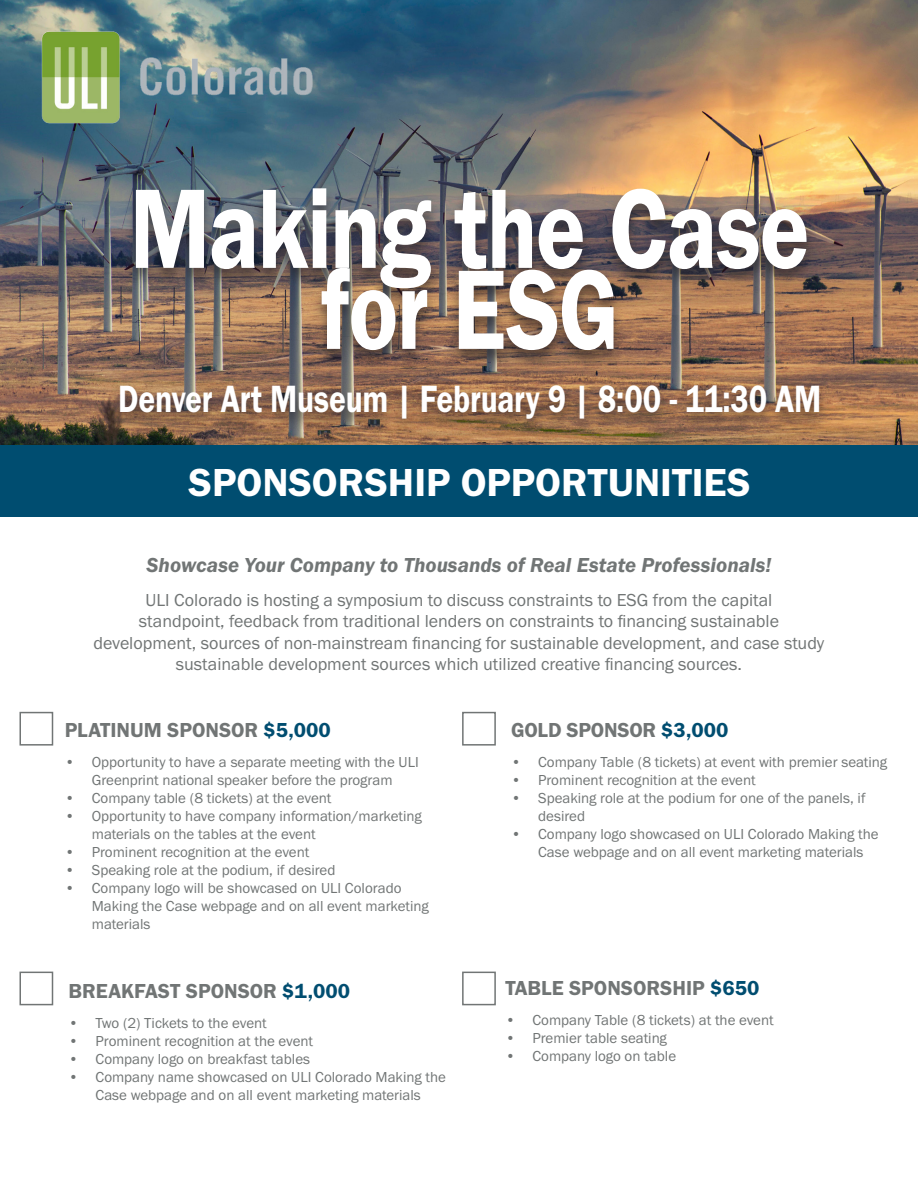
<style>
.page{position:relative;width:918px;height:1188px;background:#fff}
.page>*{position:absolute;margin:0;border:0;box-sizing:border-box;transform-origin:0 0}
.t1{font:117px "Franklin Gothic URW Dem";letter-spacing:-.015em;color:#fff;scale:.8 1}
.t2{font:40.5px "Franklin Gothic URW Dem";color:#fff}
.t3{font:39.3px "Franklin Gothic URW Dem";letter-spacing:-.005em;color:#fff;scale:.8 1}
.t4{font:21px "Franklin Gothic URW Dem";color:#717575}
.t5{font:21px "Franklin Gothic URW Dem Ita";color:#717575}
.t6{font:18px/21.6px "Franklin Gothic URW Boo";color:#717575;text-align:center}
.t7{font:15px/18px "Franklin Gothic URW Boo";color:#717575}
.s1{color:#004d70}
</style>
<div class="page">
<div style="left:20px;top:712px;width:33px;height:34px;border:2px solid #717575"></div>
<div style="left:462px;top:712px;width:34px;height:34px;border:2px solid #717575"></div>
<div style="left:462px;top:972px;width:34px;height:33px;border:2px solid #717575"></div>
<div style="left:20px;top:972px;width:33px;height:33px;border:2px solid #717575"></div>
<img style="left:0;top:0;width:918px;height:445px">
<div style="left:109px;top:186px;width:721px;height:252px;background:#231f20;opacity:.58"></div>
<img style="left:20px;top:0;width:318px;height:132px">
<div style="left:0;top:445px;width:918px;height:72px;background:#004d70"></div>
<p class="t1" style="left:130px;top:157px;width:851px">Making the Case</p>
<p class="t1" style="left:320px;top:238px;width:374px">for ESG</p>
<p class="t3" style="left:118px;top:375px;width:880px">Denver Art Museum | February 9 | 8:00 - 11:30 AM</p>
<p class="t2" style="left:125px;top:444px;width:669px">2018 SPONSORSHIP OPPORTUNITIES</p>
<p class="t2" style="left:188px;top:457px;width:564px">SPONSORSHIP OPPORTUNITIES</p>
<p class="t5" style="left:147px;top:551px;width:626px">Showcase Your Company to Thousands of Real Estate Professionals!</p>
<p class="t6" style="left:146px;top:589px;width:628px">ULI Colorado is hosting a symposium to discuss constraints to ESG from the capital</p>
<p class="t6" style="left:139px;top:610px;width:642px">standpoint, feedback from traditional lenders on constraints to financing sustainable</p>
<p class="t6" style="left:94px;top:632px;width:732px">development, sources of non-mainstream financing for sustainable development, and case study sustainable development sources which utilized creative financing sources.</p>
<p class="t4" style="left:65px;top:717px;width:268px">PLATINUM SPONSOR <span class="s1">$5,000</span></p>
<p class="t7" style="left:65px;top:753px;width:355px;text-align:center">• Opportunity to have a separate meeting with the ULI<br>Greenprint national speaker before the program</p>
<p class="t7" style="left:65px;top:789px;width:268px">• Company table (8 tickets) at the event</p>
<p class="t7" style="left:92px;top:807px;width:331px;text-indent:-27px">• Opportunity to have company information/marketing materials on the tables at the event</p>
<p class="t7" style="left:65px;top:843px;width:246px">• Prominent recognition at the event</p>
<p class="t7" style="left:65px;top:861px;width:272px">• Speaking role at the podium, if desired</p>
<p class="t7" style="left:92px;top:879px;width:339px;text-indent:-27px">• Company logo will be showcased on ULI Colorado<br>Making the Case webpage and on all event marketing materials</p>
<p class="t4" style="left:69px;top:978px;width:283px">BREAKFAST SPONSOR <span class="s1">$1,000</span></p>
<p class="t7" style="left:69px;top:1014px;width:200px">• Two (2) Tickets to the event</p>
<p class="t7" style="left:69px;top:1032px;width:246px">• Prominent recognition at the event</p>
<p class="t7" style="left:69px;top:1050px;width:243px">• Company logo on breakfast tables</p>
<p class="t7" style="left:69px;top:1068px;width:379px;text-align:center">• Company name showcased on ULI Colorado Making the<br>Case webpage and on all event marketing materials</p>
<p class="t4" style="left:511px;top:717px;width:219px">GOLD SPONSOR <span class="s1">$3,000</span></p>
<p class="t7" style="left:511px;top:753px;width:378px">• Company Table (8 tickets) at event with premier seating</p>
<p class="t7" style="left:511px;top:771px;width:246px">• Prominent recognition at the event</p>
<p class="t7" style="left:538px;top:789px;width:329px;text-indent:-27px">• Speaking role at the podium for one of the panels, if desired</p>
<p class="t7" style="left:538px;top:825px;width:342px;text-indent:-27px">• Company logo showcased on ULI Colorado Making the<br>Case webpage and on all event marketing materials</p>
<p class="t4" style="left:506px;top:976px;width:255px">TABLE SPONSORSHIP <span class="s1">$650</span></p>
<p class="t7" style="left:506px;top:1011px;width:270px">• Company Table (8 tickets) at the event</p>
<p class="t7" style="left:506px;top:1029px;width:163px">• Premier table seating</p>
<p class="t7" style="left:506px;top:1047px;width:172px">• Company logo on table</p>
</div>
